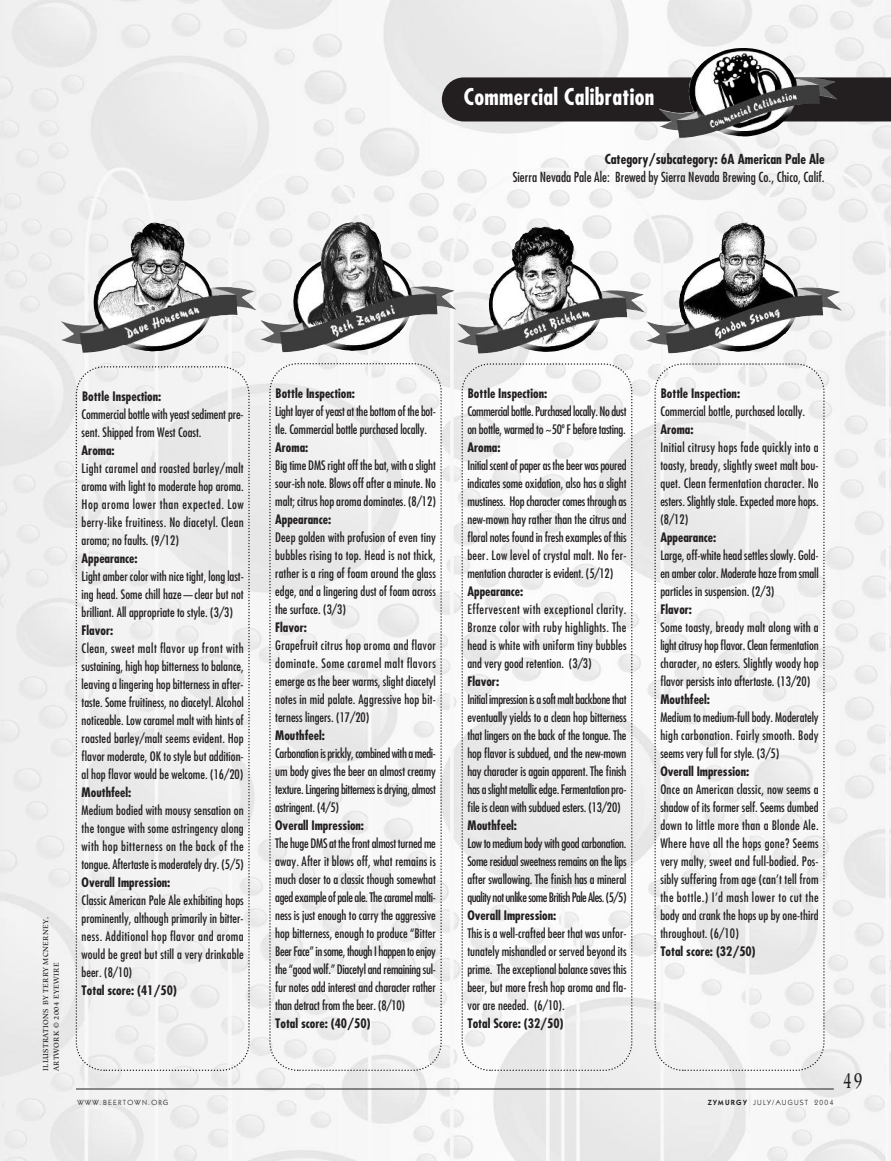
<style>
.page{position:relative;width:891px;height:1161px;background:#fff}
.page>*{position:absolute;margin:0;border:0;box-sizing:border-box;transform-origin:0 0}
.t1{font:700 condensed 22.5px "Futura";letter-spacing:.015em;color:#fff}
.t2{font:500 22.5px "Hiroshige";color:#231f20;scale:.65 1}
.t3{font:condensed 13.5px "Futura";color:#231f20}
.t4{font:700 condensed 13.5px "Futura";color:#231f20}
.t5{font:condensed 12.75px/18px "Futura";color:#231f20;text-align:justify}
.t6{font:700 condensed 12.75px "Futura";color:#231f20}
.t7{font:condensed 12.75px/18px "Futura";letter-spacing:-.03em;color:#231f20}
.t8{font:7.5px "Itc Kabel";letter-spacing:.17em;color:#231f20}
.t9{font:500 7.2px/10.5px "Hiroshige";letter-spacing:.05em;color:#231f20}
.s1{font-weight:600}
</style>
<div class="page">
<img style="left:0;top:0;width:891px;height:1161px">
<hr style="left:76px;top:1089px;width:758px;height:1px;background:#231f20">
<svg style="left:75px;top:365px;width:175px;height:707px"></svg>
<svg style="left:268px;top:362px;width:175px;height:710px"></svg>
<svg style="left:461px;top:363px;width:172px;height:709px"></svg>
<svg style="left:654px;top:363px;width:171px;height:709px"></svg>
<img style="left:61px;top:222px;width:196px;height:131px">
<img style="left:260px;top:222px;width:197px;height:130px">
<img style="left:457px;top:227px;width:188px;height:127px">
<img style="left:646px;top:222px;width:196px;height:131px">
<div style="left:442px;top:77px;width:449px;height:45px;background:#231f20"></div>
<img style="left:659px;top:48px;width:178px;height:90px">
<h1 class="t1" style="left:464px;top:86px;width:192px">Commercial Calibration</h1>
<p class="t4" style="left:605px;top:153px;width:222px">Category/subcategory: 6A American Pale Ale</p>
<p class="t3" style="left:513px;top:171px;width:313px">Sierra Nevada Pale Ale: Brewed by Sierra Nevada Brewing Co., Chico, Calif.</p>
<p class="t9" style="left:41px;top:1071px;width:155px;rotate:-90deg">ILLUSTRATIONS BY TERRY MCNERNEY,<br>ARTWORK © 2004 EYEWIRE</p>
<p class="t6" style="left:82px;top:390px;width:81px">Bottle Inspection:</p>
<p class="t5" style="left:82px;top:406px;width:164px">Commercial bottle with yeast sediment pre&shy;sent. Shipped from West Coast.</p>
<p class="t6" style="left:82px;top:444px;width:35px">Aroma:</p>
<p class="t5" style="left:82px;top:460px;width:164px">Light caramel and roasted barley/malt aroma with light to moderate hop aroma.<br>Hop aroma lower than expected. Low berry-like fruitiness. No diacetyl. Clean aroma; no faults. (9/12)</p>
<p class="t6" style="left:82px;top:552px;width:57px">Appearance:</p>
<p class="t5" style="left:82px;top:568px;width:164px">Light amber color with nice tight, long last&shy;ing head. Some chill haze—clear but not brilliant. All appropriate to style. (3/3)</p>
<p class="t6" style="left:82px;top:624px;width:33px">Flavor:</p>
<p class="t5" style="left:82px;top:640px;width:164px">Clean, sweet malt flavor up front with sustaining, high hop bitterness to balance, leaving a lingering hop bitterness in after&shy;taste. Some fruitiness, no diacetyl. Alcohol noticeable. Low caramel malt with hints of roasted barley/malt seems evident. Hop flavor moderate, OK to style but addition&shy;al hop flavor would be welcome. (16/20)</p>
<p class="t6" style="left:82px;top:786px;width:51px">Mouthfeel:</p>
<p class="t5" style="left:82px;top:802px;width:164px">Medium bodied with mousy sensation on the tongue with some astringency along with hop bitterness on the back of the tongue. Aftertaste is moderately dry. (5/5)</p>
<p class="t6" style="left:82px;top:876px;width:90px">Overall Impression:</p>
<p class="t5" style="left:82px;top:892px;width:164px">Classic American Pale Ale exhibiting hops prominently, although primarily in bitter&shy;ness. Additional hop flavor and aroma would be great but still a very drinkable beer. (8/10)</p>
<p class="t6" style="left:82px;top:984px;width:97px">Total score: (41/50)</p>
<p class="t6" style="left:276px;top:387px;width:81px">Bottle Inspection:</p>
<p class="t5" style="left:275px;top:403px;width:162px">Light layer of yeast at the bottom of the bot&shy;tle. Commercial bottle purchased locally.</p>
<p class="t6" style="left:275px;top:441px;width:35px">Aroma:</p>
<p class="t5" style="left:275px;top:457px;width:162px">Big time DMS right off the bat, with a slight sour-ish note. Blows off after a minute. No malt; citrus hop aroma dominates. (8/12)</p>
<p class="t6" style="left:275px;top:513px;width:57px">Appearance:</p>
<p class="t5" style="left:275px;top:529px;width:162px">Deep golden with profusion of even tiny bubbles rising to top. Head is not thick, rather is a ring of foam around the glass edge, and a lingering dust of foam across the surface. (3/3)</p>
<p class="t6" style="left:275px;top:621px;width:33px">Flavor:</p>
<p class="t5" style="left:275px;top:637px;width:162px">Grapefruit citrus hop aroma and flavor dominate. Some caramel malt flavors emerge as the beer warms, slight diacetyl notes in mid palate. Aggressive hop bit&shy;terness lingers. (17/20)</p>
<p class="t6" style="left:275px;top:729px;width:51px">Mouthfeel:</p>
<p class="t5" style="left:275px;top:745px;width:162px">Carbonationisprickly,combined withamedi&shy;um body gives the beer an almost creamy texture.Lingeringbitternessisdrying,almost astringent. (4/5)</p>
<p class="t6" style="left:275px;top:819px;width:90px">Overall Impression:</p>
<p class="t5" style="left:275px;top:835px;width:162px">Thehuge DMSat thefrontalmost turnedme away. After it blows off, what remains is much closer to a classic though somewhat agedexampleofpaleale.Thecaramelmalti&shy;ness is just enough to carry the aggressive hop bitterness, enough to produce “Bitter BeerFace”insome, thoughIhappentoenjoy the“good wolf.” Diacetylandremainingsul&shy;fur notes add interest and character rather than detract from the beer. (8/10)</p>
<p class="t6" style="left:275px;top:1017px;width:97px">Total score: (40/50)</p>
<p class="t6" style="left:468px;top:388px;width:81px">Bottle Inspection:</p>
<p class="t7" style="left:467px;top:403px;width:161px">Commercialbottle.Purchasedlocally. Nodust on bottle, warmed to ~50º F before tasting.</p>
<p class="t6" style="left:467px;top:442px;width:35px">Aroma:</p>
<p class="t5" style="left:467px;top:457px;width:161px">Initial scent of paper as the beer was poured indicates some oxidation, also has a slight mustiness. Hop character comes through as new-mown hay rather than the citrus and floral notes found in fresh examples of this beer. Low level of crystal malt. No fer&shy;mentation character is evident. (5/12)</p>
<p class="t6" style="left:467px;top:586px;width:57px">Appearance:</p>
<p class="t5" style="left:467px;top:601px;width:161px">Effervescent with exceptional clarity.<br>Bronze color with ruby highlights. The head is white with uniform tiny bubbles and very good retention. (3/3)</p>
<p class="t6" style="left:467px;top:676px;width:33px">Flavor:</p>
<p class="t5" style="left:467px;top:691px;width:161px">Initial impressionisasoftmaltbackbonethat eventually yields to a clean hop bitterness that lingers on the back of the tongue. The hop flavor is subdued, and the new-mown hay character is again apparent. The finish hasaslightmetallicedge.Fermentationpro&shy;file is clean with subdued esters. (13/20)</p>
<p class="t6" style="left:467px;top:820px;width:51px">Mouthfeel:</p>
<p class="t5" style="left:467px;top:835px;width:161px">Low to medium body with good carbonation.<br>Some residual sweetness remains on the lips after swallowing. The finish has a mineral qualitynotunlikesomeBritishPale Ales.(5/5)</p>
<p class="t6" style="left:467px;top:910px;width:90px">Overall Impression:</p>
<p class="t5" style="left:467px;top:925px;width:161px">This is a well-crafted beer that was unfor&shy;tunately mishandled or served beyond its prime. The exceptional balance saves this beer, but more fresh hop aroma and fla&shy;vor are needed. (6/10).</p>
<p class="t6" style="left:467px;top:1018px;width:98px">Total Score: (32/50)</p>
<p class="t6" style="left:661px;top:388px;width:81px">Bottle Inspection:</p>
<p class="t5" style="left:660px;top:403px;width:146px">Commercial bottle, purchased locally.</p>
<p class="t6" style="left:660px;top:424px;width:35px">Aroma:</p>
<p class="t5" style="left:660px;top:439px;width:160px">Initial citrusy hops fade quickly into a toasty, bready, slightly sweet malt bou&shy;quet. Clean fermentation character. No esters. Slightly stale. Expected more hops. (8/12)</p>
<p class="t6" style="left:660px;top:532px;width:57px">Appearance:</p>
<p class="t5" style="left:660px;top:547px;width:160px">Large, off-white head settles slowly. Gold&shy;en amber color. Moderate haze from small particles in suspension. (2/3)</p>
<p class="t6" style="left:660px;top:604px;width:33px">Flavor:</p>
<p class="t5" style="left:660px;top:619px;width:160px">Some toasty, bready malt along with a light citrusy hop flavor. Clean fermentation character, no esters. Slightly woody hop flavor persists into aftertaste. (13/20)</p>
<p class="t6" style="left:660px;top:694px;width:51px">Mouthfeel:</p>
<p class="t5" style="left:660px;top:709px;width:160px">Medium to medium-full body. Moderately high carbonation. Fairly smooth. Body seems very full for style. (3/5)</p>
<p class="t6" style="left:660px;top:766px;width:90px">Overall Impression:</p>
<p class="t5" style="left:660px;top:781px;width:160px">Once an American classic, now seems a shadow of its former self. Seems dumbed down to little more than a Blonde Ale.<br>Where have all the hops gone? Seems very malty, sweet and full-bodied. Pos&shy;sibly suffering from age (can’t tell from the bottle.) I’d mash lower to cut the body and crank the hops up by one-third throughout. (6/10)</p>
<p class="t6" style="left:660px;top:946px;width:97px">Total score: (32/50)</p>
<p class="t8" style="left:77px;top:1100px;width:92px">WWW.BEERTOWN.ORG</p>
<p class="t8" style="left:708px;top:1100px;width:127px"><span class="s1">ZYMURGY</span> JULY/AUGUST 2004</p>
<h1 class="t2" style="left:843px;top:1071px;width:32px">49</h1>
</div>
